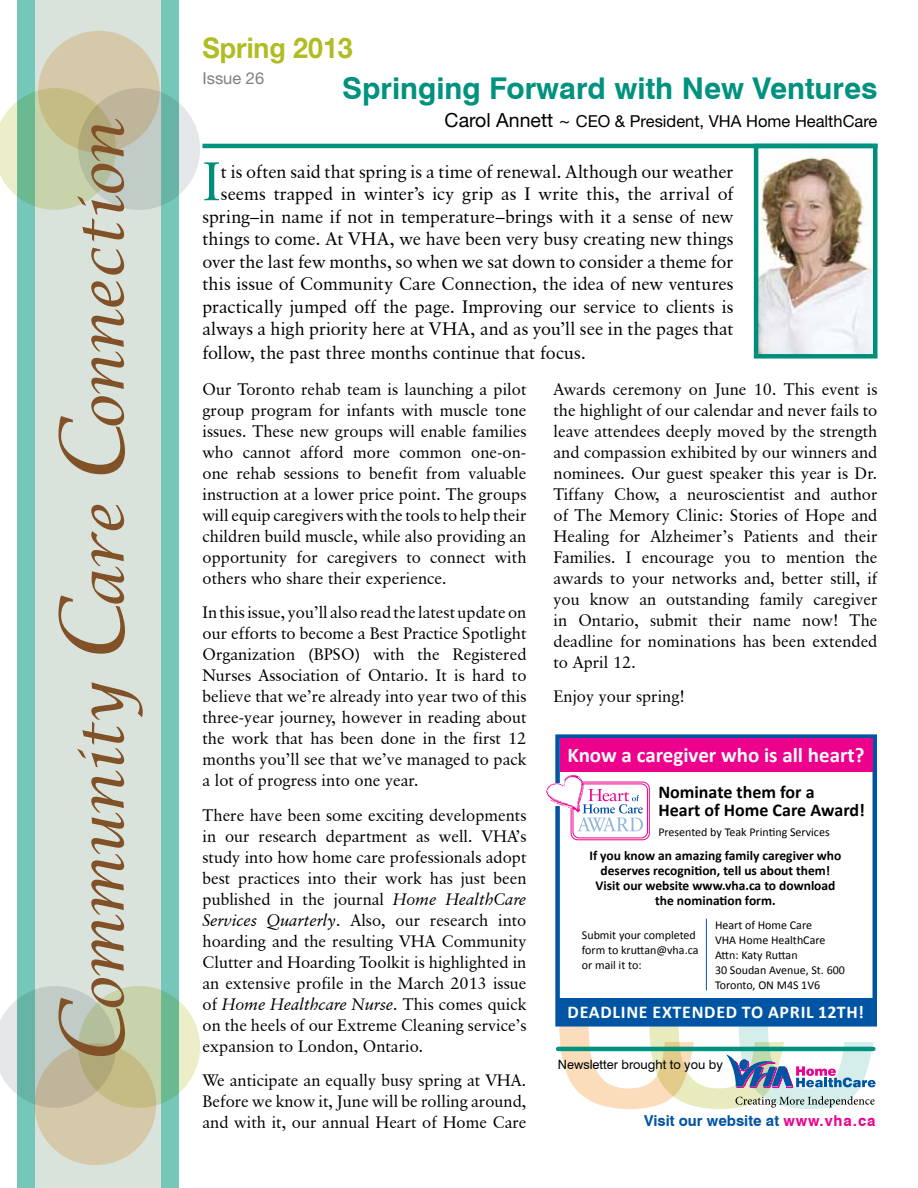
<style>
.page{position:relative;width:918px;height:1188px;background:#fff}
.page>*{position:absolute;margin:0;border:0;box-sizing:border-box;transform-origin:0 0}
.t1{font:59.25px "Lucida Calligraphy";letter-spacing:-.01em;color:#815127}
.t2{font:54.45px "Classical Garamond BT";color:#008d7a}
.t3{font:700 30px "Swiss 721 BT";color:#00927e}
.t4{font:700 28.5px "Helvetica Neue LT Std";color:#b0bc22;scale:.94 1}
.t5{font:700 21px "Calibri";color:#fff}
.t6{font:18px "Classical Garamond BT";letter-spacing:-.005em;color:#000}
.t7{font:700 18px/18px "Calibri";color:#000}
.t8{font:700 18px "Calibri";letter-spacing:.04em;color:#fff}
.t9{font:16.5px/21px "Classical Garamond BT";color:#000;text-align:justify}
.t10{font:16.5px "Helvetica Neue LT Std";color:#000}
.t11{font:16.5px "Helvetica Neue LT Std";color:#807f83}
.t12{font:700 15px "Swiss 721 BT";color:#0054a4}
.t13{font:700 13.5px/15px "Calibri";color:#000;text-align:center}
.t14{font:12.75px "Swiss 721 BT";color:#000}
.t15{font:12px/15px "Calibri";color:#000}
.s1{font-size:87.6px}
.s2{font-size:19.5px}
.s3{font-style:italic}
.s4{color:#ec008c}
</style>
<div class="page">
<svg style="left:559px;top:1027px;width:317px;height:82px"></svg>
<hr style="left:558px;top:1047px;width:315px;height:4px;background:#00927e">
<img style="left:759px;top:151px;width:114px;height:203px">
<div style="left:754px;top:144px;width:124px;height:215px;border:4px solid #008d7a"></div>
<hr style="left:202px;top:144px;width:676px;height:4px;background:#00927e">
<div style="left:17px;top:0;width:162px;height:1188px;background:#d9e2db"></div>
<div style="left:17px;top:0;width:17px;height:1188px;background:#75c7b9"></div>
<div style="left:161px;top:0;width:17px;height:1188px;background:#75c7b9"></div>
<div style="left:38px;top:31px;width:122px;height:122px;background:#d6c9aa;border-radius:50%"></div>
<svg style="left:0;top:88px;width:97px;height:122px;background:#bdcfaa"></svg>
<svg style="left:78px;top:88px;width:122px;height:122px;background:#b3c1af"></svg>
<div style="left:34px;top:1043px;width:122px;height:122px;background:#d6c9aa;border-radius:50%"></div>
<svg style="left:78px;top:986px;width:122px;height:122px;background:#b8cca2"></svg>
<svg style="left:0;top:986px;width:116px;height:122px;background:#b9c5b3"></svg>
<div style="left:555px;top:734px;width:322px;height:293px;background:#fff;border:4px solid #0054a4"></div>
<div style="left:560px;top:738px;width:313px;height:34px;background:#ec008c"></div>
<div style="left:556px;top:998px;width:320px;height:26px;background:#0054a4"></div>
<svg style="left:546px;top:775px;width:104px;height:66px"></svg>
<hr style="left:706px;top:919px;width:1px;height:71px;background:#0054a4">
<h1 class="t1" style="left:67px;top:1066px;width:949px;rotate:-90deg"><span class="s1">C</span>ommunity <span class="s1">C</span>are <span class="s1">C</span>onnection</h1>
<h3 class="t4" style="left:202px;top:31px;width:161px">Spring 2013</h3>
<p class="t11" style="left:202px;top:69px;width:63px">Issue 26</p>
<h3 class="t3" style="left:342px;top:70px;width:537px">Springing Forward with New Ventures</h3>
<p class="t10" style="left:445px;top:112px;width:434px"><span class="s2">Carol Annett ~</span> CEO &amp; President, VHA Home HealthCare</p>
<h2 class="t2" style="left:202px;top:148px;width:20px">I</h2>
<p class="t6" style="left:221px;top:161px;width:514px">t is often said that spring is a time of renewal. Although our weather</p>
<p class="t6" style="left:221px;top:183px;width:514px">seems trapped in winter’s icy grip as I write this, the arrival of</p>
<p class="t6" style="left:202px;top:206px;width:533px">spring–in name if not in temperature–brings with it a sense of new</p>
<p class="t6" style="left:202px;top:228px;width:533px">things to come. At VHA, we have been very busy creating new things</p>
<p class="t6" style="left:202px;top:251px;width:532px">over the last few months, so when we sat down to consider a theme for</p>
<p class="t6" style="left:202px;top:273px;width:533px">this issue of Community Care Connection, the idea of new ventures</p>
<p class="t6" style="left:202px;top:296px;width:533px">practically jumped off the page. Improving our service to clients is</p>
<p class="t6" style="left:202px;top:318px;width:532px">always a high priority here at VHA, and as you’ll see in the pages that</p>
<p class="t6" style="left:202px;top:342px;width:385px">follow, the past three months continue that focus.</p>
<p class="t9" style="left:202px;top:378px;width:326px">Our Toronto rehab team is launching a pilot group program for infants with muscle tone issues. These new groups will enable families who cannot afford more common one-on&shy;one rehab sessions to benefit from valuable instruction at a lower price point. The groups will equip caregivers with the tools to help their children build muscle, while also providing an opportunity for caregivers to connect with others who share their experience.</p>
<p class="t9" style="left:202px;top:602px;width:326px">In this issue, you’ll also read the latest update on our efforts to become a Best Practice Spotlight Organization (BPSO) with the Registered Nurses Association of Ontario. It is hard to believe that we’re already into year two of this three-year journey, however in reading about the work that has been done in the first 12 months you’ll see that we’ve managed to pack a lot of progress into one year.</p>
<p class="t9" style="left:202px;top:804px;width:326px">There have been some exciting developments in our research department as well. VHA’s study into how home care professionals adopt best practices into their work has just been published in the journal <span class="s3">Home HealthCare Services Quarterly</span>. Also, our research into hoarding and the resulting VHA Community Clutter and Hoarding Toolkit is highlighted in an extensive profile in the March 2013 issue of <span class="s3">Home Healthcare Nurse</span>. This comes quick on the heels of our Extreme Cleaning service’s expansion to London, Ontario.</p>
<p class="t9" style="left:202px;top:1070px;width:325px">We anticipate an equally busy spring at VHA.<br>Before we know it, June will be rolling around, and with it, our annual Heart of Home Care</p>
<p class="t9" style="left:554px;top:378px;width:325px">Awards ceremony on June 10. This event is the highlight of our calendar and never fails to leave attendees deeply moved by the strength and compassion exhibited by our winners and nominees. Our guest speaker this year is Dr.<br>Tiffany Chow, a neuroscientist and author of The Memory Clinic: Stories of Hope and Healing for Alzheimer’s Patients and their Families. I encourage you to mention the awards to your networks and, better still, if you know an outstanding family caregiver in Ontario, submit their name now! The deadline for nominations has been extended to April 12.</p>
<p class="t9" style="left:554px;top:686px;width:133px">Enjoy your spring!</p>
<p class="t5" style="left:567px;top:742px;width:299px">Know a caregiver who is all heart?</p>
<p class="t7" style="left:658px;top:782px;width:208px">Nominate them for a<br>Heart of Home Care Award!</p>
<p class="t15" style="left:658px;top:824px;width:173px">Presented by Teak Printing Services</p>
<p class="t13" style="left:589px;top:848px;width:254px">If you know an amazing family caregiver who deserves recognition, tell us about them!<br>Visit our website www.vha.ca to download the nomination form.</p>
<p class="t15" style="left:582px;top:927px;width:118px">Submit your completed form to kruttan@vha.ca or mail it to:</p>
<p class="t15" style="left:715px;top:917px;width:131px">Heart of Home Care<br>VHA Home HealthCare<br>Attn: Katy Ruttan<br>30 Soudan Avenue, St. 600<br>Toronto, ON M4S 1V6</p>
<p class="t8" style="left:568px;top:1001px;width:298px">Deadline extended to April 12th!</p>
<p class="t14" style="left:558px;top:1057px;width:167px">Newsletter brought to you by</p>
<p class="t12" style="left:644px;top:1112px;width:233px">Visit our website at <span class="s4">www.vha.ca</span></p>
</div>
